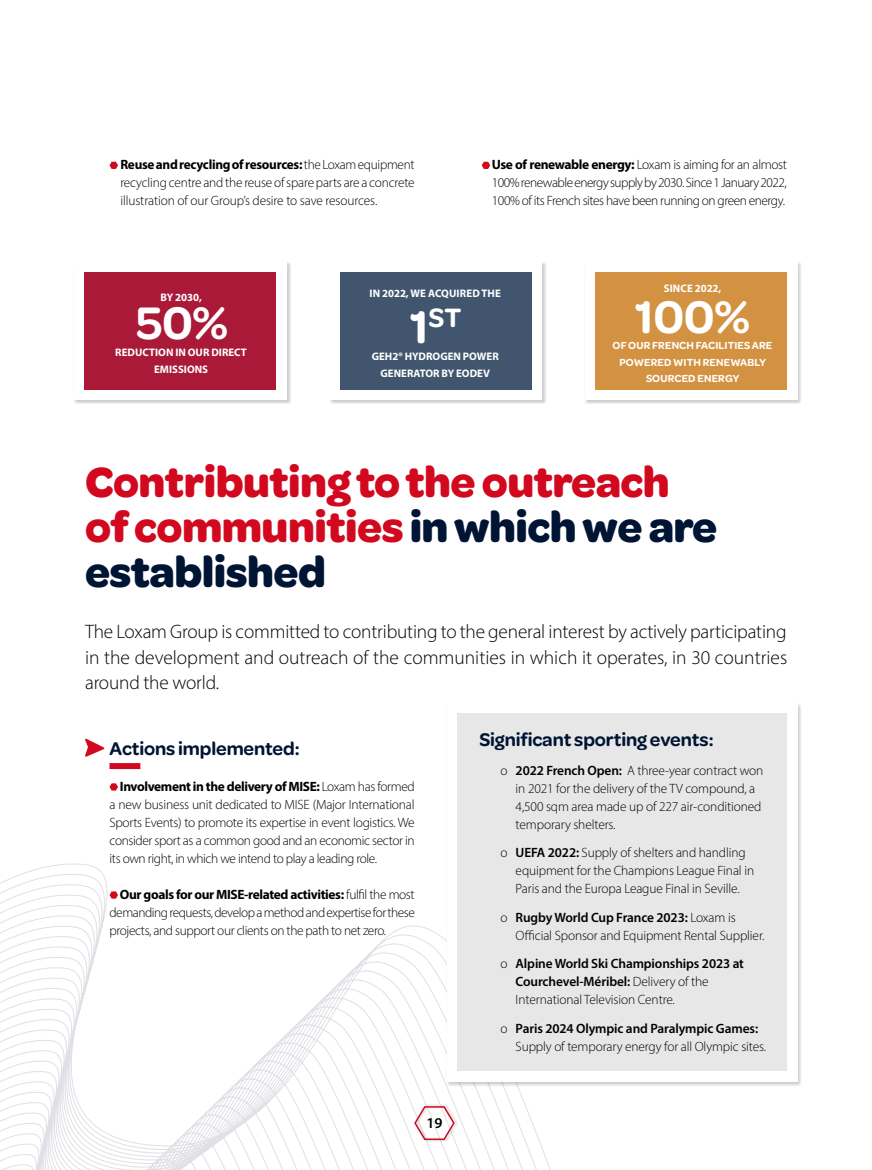
<style>
.page{position:relative;width:872px;height:1170px;background:#fff}
.page>*{position:absolute;margin:0;border:0;box-sizing:border-box;transform-origin:0 0}
.t1{font:600 48.6px "Omnes";color:#fff}
.t2{font:700 45px/45px "Omnes";letter-spacing:-.01em;color:#d2091e}
.t3{font:600 28.35px "Omnes";color:#fff}
.t4{font:300 19.5px/25.5px "Myriad Pro";color:#000;text-align:justify}
.t5{font:600 19.5px "Omnes";letter-spacing:-.005em;color:#001433}
.t6{font:600 15px "Myriad Pro";color:#000}
.t7{font:300 13.5px/18px "Myriad Pro";letter-spacing:-.01em;color:#000;text-align:justify}
.t8{font:600 13.5px/18px "Myriad Pro";letter-spacing:-.01em;color:#000}
.t9{font:700 10.95px/17px "Myriad Pro";color:#fff;text-align:center}
.t10{font:600 10.95px/16.5px "Omnes";letter-spacing:.015em;color:#fff;text-align:center}
.s1{font-weight:700}
.s2{font-size:48.6px}
.s3{color:#001433}
.s4{font-weight:600}
.s5{font-weight:300}
</style>
<div class="page">
<svg style="left:0;top:863px;width:550px;height:306px"></svg>
<div style="left:414px;top:1104px;width:45px;height:37px;background:#000;opacity:.2"></div>
<svg style="left:413px;top:1104px;width:42px;height:36px"></svg>
<div style="left:109px;top:763px;width:31px;height:6px;background:#d2091e"></div>
<svg style="left:85px;top:738px;width:19px;height:18px"></svg>
<svg style="left:109px;top:783px;width:9px;height:7px"></svg>
<svg style="left:109px;top:891px;width:9px;height:7px"></svg>
<svg style="left:109px;top:162px;width:9px;height:7px"></svg>
<svg style="left:482px;top:162px;width:8px;height:7px"></svg>
<div style="left:73px;top:261px;width:218px;height:142px;background:#d5d5d5"></div>
<div style="left:74px;top:261px;width:213px;height:139px;background:#fff"></div>
<div style="left:85px;top:272px;width:191px;height:117px;background:#aa1937"></div>
<div style="left:329px;top:261px;width:217px;height:142px;background:#d4d4d4"></div>
<div style="left:329px;top:261px;width:213px;height:139px;background:#fff"></div>
<div style="left:340px;top:272px;width:191px;height:117px;background:#41566e"></div>
<div style="left:584px;top:261px;width:218px;height:142px;background:#000;opacity:.2"></div>
<div style="left:585px;top:261px;width:212px;height:139px;background:#fff"></div>
<div style="left:595px;top:272px;width:192px;height:117px;background:#d39241"></div>
<div style="left:446px;top:702px;width:355px;height:384px;background:#000;opacity:.2"></div>
<div style="left:446px;top:703px;width:351px;height:378px;background:#fff"></div>
<div style="left:457px;top:713px;width:330px;height:357px;background:#e7e7e7"></div>
<p class="t7" style="left:120px;top:155px;width:296px"><span class="s1">Reuse and recycling of resources:</span> the Loxam equipment recycling centre and the reuse of spare parts are a concrete illustration of our Group’s desire to save resources.</p>
<p class="t7" style="left:492px;top:155px;width:296px"><span class="s1">Use of renewable energy:</span> Loxam is aiming for an almost 100% renewable energy supply by 2030. Since 1 January 2022, 100% of its French sites have been running on green energy.</p>
<p class="t9" style="left:160px;top:288px;width:43px">BY 2030,</p>
<h1 class="t1" style="left:136px;top:289px;width:94px">50%</h1>
<p class="t9" style="left:154px;top:361px;width:56px">EMISSIONS</p>
<p class="t9" style="left:115px;top:344px;width:133px">REDUCTION IN OUR DIRECT</p>
<p class="t9" style="left:369px;top:284px;width:133px">IN 2022, WE ACQUIRED THE</p>
<h3 class="t3" style="left:410px;top:298px;width:53px"><span class="s2">1</span>ST</h3>
<p class="t9" style="left:372px;top:347px;width:128px">GEH2® HYDROGEN POWER<br>GENERATOR BY EODEV</p>
<p class="t9" style="left:663px;top:279px;width:59px">SINCE 2022,</p>
<h1 class="t1" style="left:635px;top:283px;width:116px">100%</h1>
<p class="t10" style="left:619px;top:353px;width:148px">POWERED WITH RENEWABLY<br>SOURCED ENERGY</p>
<p class="t10" style="left:612px;top:337px;width:161px">OF OUR FRENCH FACILITIES ARE</p>
<h2 class="t2" style="left:85px;top:457px;width:633px">Contributing to the outreach of communities <span class="s3">in which we are established</span></h2>
<h3 class="t4" style="left:85px;top:618px;width:703px">The Loxam Group is committed to contributing to the general interest by actively participating in the development and outreach of the communities in which it operates, in 30 countries around the world.</h3>
<h3 class="t5" style="left:110px;top:734px;width:191px">Actions implemented:</h3>
<p class="t7" style="left:109px;top:776px;width:307px;text-indent:10px"><span class="s1">Involvement in the delivery of MISE:</span> Loxam has formed a new business unit dedicated to MISE (Major International Sports Events) to promote its expertise in event logistics. We consider sport as a common good and an economic sector in its own right, in which we intend to play a leading role.</p>
<p class="t7" style="left:109px;top:884px;width:307px;text-indent:10px"><span class="s1">Our goals for our MISE-related activities:</span> fulfil the most demanding requests, develop a method and expertise for these projects, and support our clients on the path to net zero.</p>
<p class="t6" style="left:426px;top:1112px;width:18px">19</p>
<h3 class="t5" style="left:479px;top:726px;width:236px">Significant sporting events:</h3>
<p class="t7" style="left:515px;top:760px;width:249px;text-align:left;text-indent:-15px">o <span class="s4">2022 French Open:</span> A three-year contract won in 2021 for the delivery of the TV compound, a 4,500 sqm area made up of 227 air-conditioned temporary shelters.</p>
<p class="t7" style="left:515px;top:843px;width:240px;text-align:left;text-indent:-15px">o <span class="s4">UEFA 2022:</span> Supply of shelters and handling equipment for the Champions League Final in<br>Paris and the Europa League Final in Seville.</p>
<p class="t7" style="left:515px;top:907px;width:250px;text-indent:-15px">o <span class="s4">Rugby World Cup France 2023:</span> Loxam is<br>Official Sponsor and Equipment Rental Supplier.</p>
<p class="t8" style="left:515px;top:954px;width:230px;text-indent:-15px"><span class="s5">o</span> Alpine World Ski Championships 2023 at<br>Courchevel-Méribel: <span class="s5">Delivery of the<br>International Television Centre.</span></p>
<p class="t7" style="left:515px;top:1018px;width:252px;text-indent:-15px">o <span class="s4">Paris 2024 Olympic and Paralympic Games:<br></span>Supply of temporary energy for all Olympic sites.</p>
</div>
